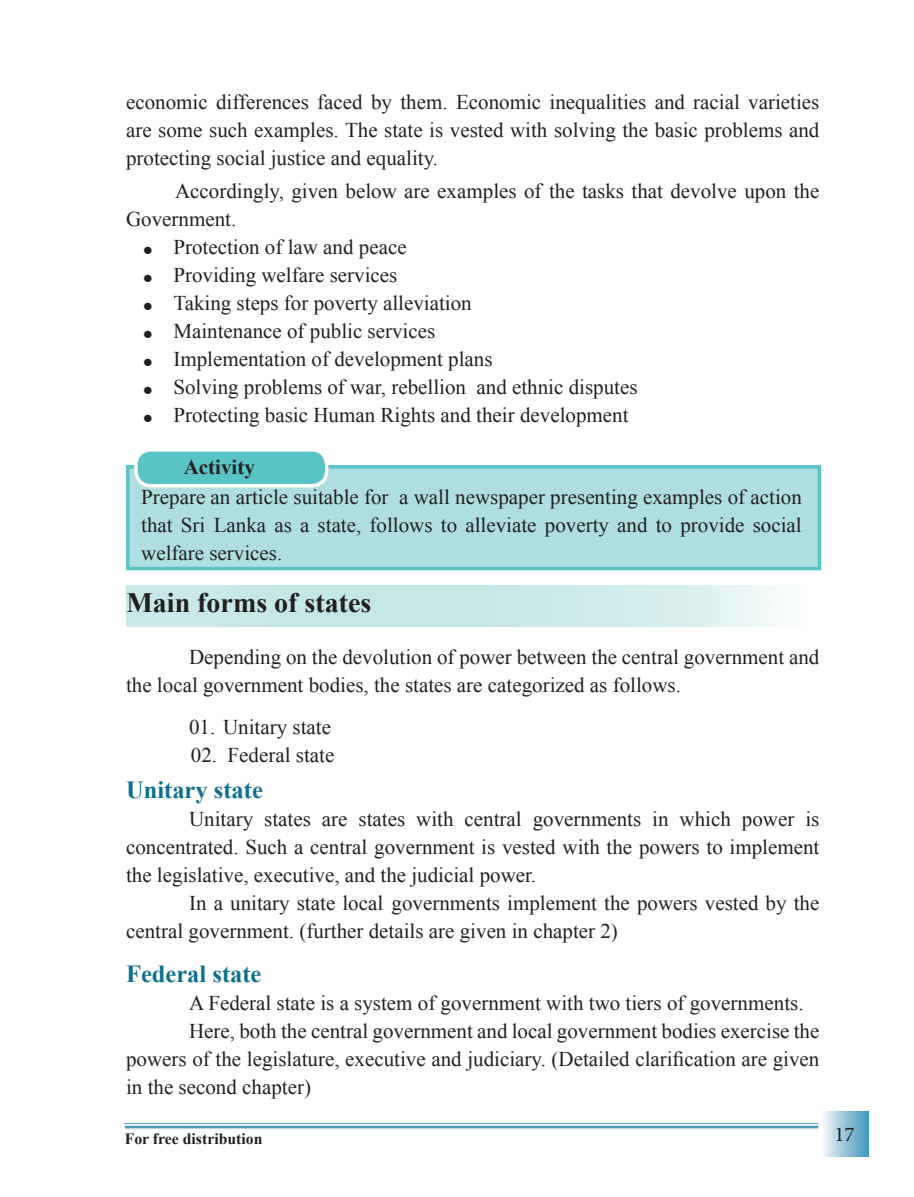
<style>
.page{position:relative;width:914px;height:1197px;background:#fff}
.page>*{position:absolute;margin:0;border:0;box-sizing:border-box;transform-origin:0 0}
.t1{font:700 28px "Times New Roman";color:#231f20}
.t2{font:700 24.5px "Times New Roman";color:#0e708d}
.t3{font:21px/28px "Times New Roman";color:#231f20;text-align:justify}
.t4{font:700 21px "Times New Roman";color:#231f20}
.t5{font:21px "Minion Pro";color:#231f20}
.t6{font:700 15.75px "Times New Roman";color:#231f20}
.s1{font-family:"FM Ababld";font-weight:700}
</style>
<div class="page">
<div style="left:820px;top:1111px;width:48px;height:45px;background:linear-gradient(to right,#fcfbfe,#469abd)"></div>
<hr style="left:125px;top:1126px;width:693px;height:2px;background:#509cb9">
<hr style="left:125px;top:1123px;width:693px;height:1px;background:#509cb9">
<div style="left:126px;top:465px;width:695px;height:105px;background:#aededf;border:4px solid #59c4c5"></div>
<div style="left:136px;top:450px;width:190px;height:36px;background:#59c4c5;border-radius:15px"></div>
<div style="left:134px;top:448px;width:194px;height:39px;border:4px solid #fff;border-radius:15px"></div>
<p class="t3" style="left:126px;top:88px;width:695px">economic differences faced by them. Economic inequalities and racial varieties are some such examples. The state is vested with solving the basic problems and protecting social justice and equality.</p>
<p class="t3" style="left:175px;top:177px;width:646px">Accordingly, given below are examples of the tasks that devolve upon the</p>
<p class="t3" style="left:126px;top:205px;width:112px">Government.</p>
<p class="t3" style="left:143px;top:233px;width:265px"><span class="s1">²</span> Protection of law and peace</p>
<p class="t3" style="left:143px;top:261px;width:255px"><span class="s1">²</span> Providing welfare services</p>
<p class="t3" style="left:143px;top:289px;width:330px"><span class="s1">²</span> Taking steps for poverty alleviation</p>
<p class="t3" style="left:143px;top:317px;width:293px"><span class="s1">²</span> Maintenance of public services</p>
<p class="t3" style="left:143px;top:345px;width:350px"><span class="s1">²</span> Implementation of development plans</p>
<p class="t3" style="left:143px;top:373px;width:495px"><span class="s1">²</span> Solving problems of war, rebellion and ethnic disputes</p>
<p class="t3" style="left:143px;top:401px;width:486px"><span class="s1">²</span> Protecting basic Human Rights and their development</p>
<p class="t4" style="left:184px;top:452px;width:73px">Activity</p>
<p class="t3" style="left:141px;top:483px;width:662px">Prepare an article suitable for a wall newspaper presenting examples of action that Sri Lanka as a state, follows to alleviate poverty and to provide social welfare services.</p>
<h1 class="t1" style="left:126px;top:583px;width:246px">Main forms of states</h1>
<p class="t3" style="left:126px;top:642px;width:695px;text-indent:63px">Depending on the devolution of power between the central government and the local government bodies, the states are categorized as follows.</p>
<p class="t3" style="left:189px;top:713px;width:143px">01. Unitary state</p>
<p class="t3" style="left:191px;top:741px;width:145px">02. Federal state</p>
<p class="t2" style="left:126px;top:773px;width:138px">Unitary state</p>
<p class="t3" style="left:126px;top:805px;width:695px;text-indent:63px">Unitary states are states with central governments in which power is concentrated. Such a central government is vested with the powers to implement the legislative, executive, and the judicial power.</p>
<p class="t3" style="left:126px;top:889px;width:695px;text-indent:63px">In a unitary state local governments implement the powers vested by the central government. (further details are given in chapter 2)</p>
<p class="t2" style="left:126px;top:957px;width:137px">Federal state</p>
<p class="t3" style="left:189px;top:989px;width:616px">A Federal state is a system of government with two tiers of governments.</p>
<p class="t3" style="left:189px;top:1017px;width:632px">Here, both the central government and local government bodies exercise the</p>
<p class="t3" style="left:126px;top:1045px;width:695px">powers of the legislature, executive and judiciary. (Detailed clarification are given</p>
<p class="t3" style="left:126px;top:1073px;width:186px">in the second chapter)</p>
<p class="t6" style="left:125px;top:1128px;width:139px">For free distribution</p>
<p class="t5" style="left:834px;top:1120px;width:22px">17</p>
</div>
